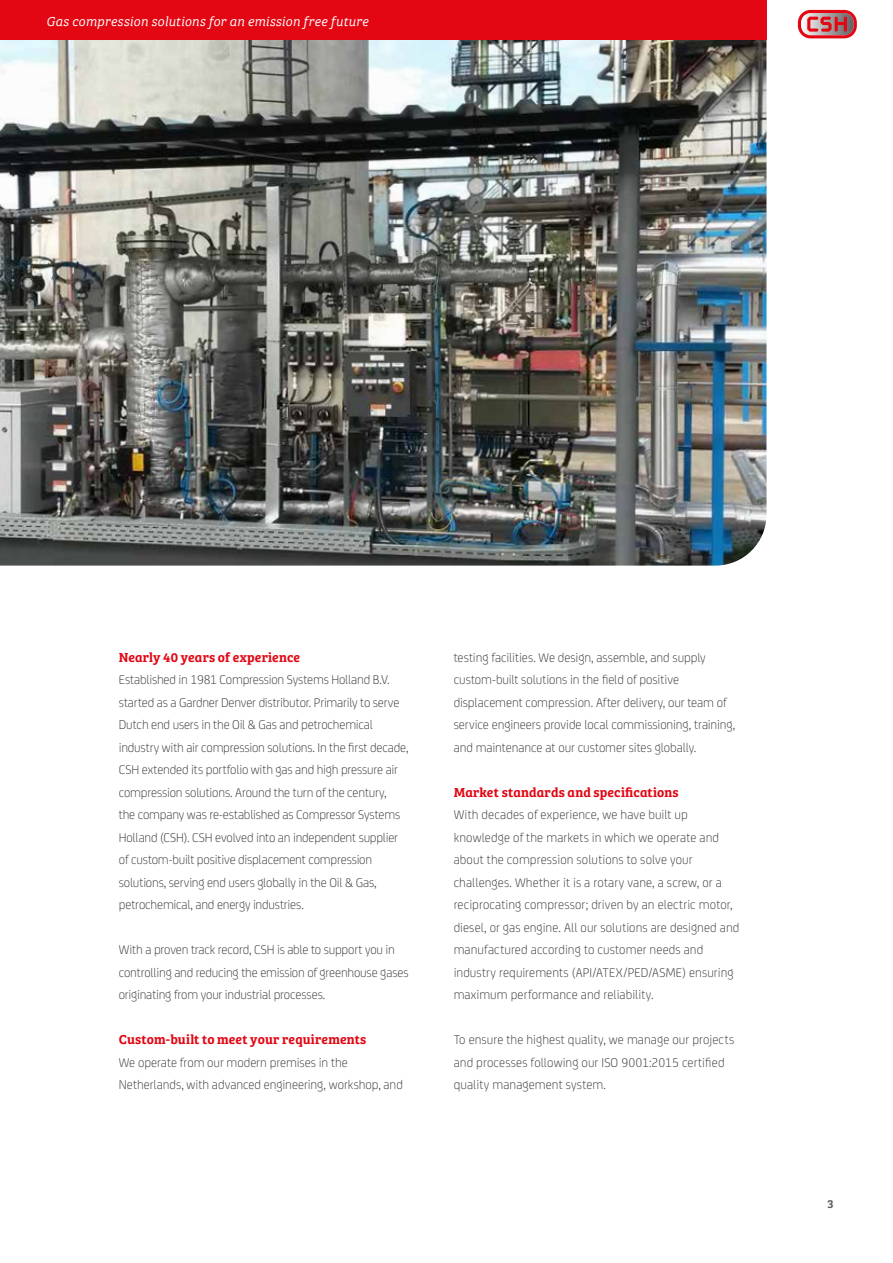
<style>
.page{position:relative;width:893px;height:1263px;background:#fff}
.page>*{position:absolute;margin:0;border:0;box-sizing:border-box;transform-origin:0 0}
.t1{font:300 13.5px/22.5px "FS Joey";letter-spacing:-.005em;color:#3c3c3b}
.t2{font:13.5px "Bree Serif Sb";letter-spacing:.01em;color:#e30613}
.t3{font:italic 13.5px "Bree Serif Lt";letter-spacing:.01em;color:#fff}
.t4{font:12px "Bree Serif Sb";color:#605f61}
</style>
<div class="page">
<svg style="left:798px;top:10px;width:59px;height:28px;background:#cb696f"></svg>
<img style="left:0;top:40px;width:766px;height:526px">
<div style="left:0;top:0;width:766px;height:40px;background:#e30613"></div>
<p class="t3" style="left:46px;top:11px;width:324px">Gas compression solutions for an emission free future</p>
<p class="t2" style="left:119px;top:647px;width:183px">Nearly 40 years of experience</p>
<p class="t1" style="left:119px;top:667px;width:291px">Established in 1981 Compression Systems Holland B.V. started as a Gardner Denver distributor. Primarily to serve Dutch end users in the Oil &amp; Gas and petrochemical industry with air compression solutions. In the first decade, CSH extended its portfolio with gas and high pressure air compression solutions. Around the turn of the century,<br>the company was re-established as Compressor Systems Holland (CSH). CSH evolved into an independent supplier of custom-built positive displacement compression solutions, serving end users globally in the Oil &amp; Gas, petrochemical, and energy industries.</p>
<p class="t1" style="left:119px;top:938px;width:291px">With a proven track record, CSH is able to support you in controlling and reducing the emission of greenhouse gases originating from your industrial processes.</p>
<p class="t2" style="left:119px;top:1029px;width:249px">Custom-built to meet your requirements</p>
<p class="t1" style="left:119px;top:1050px;width:286px">We operate from our modern premises in the<br>Netherlands, with advanced engineering, workshop, and</p>
<p class="t1" style="left:454px;top:645px;width:283px">testing facilities. We design, assemble, and supply custom-built solutions in the field of positive displacement compression. After delivery, our team of service engineers provide local commissioning, training, and maintenance at our customer sites globally.</p>
<p class="t2" style="left:454px;top:782px;width:227px">Market standards and specifications</p>
<p class="t1" style="left:454px;top:803px;width:287px">With decades of experience, we have built up knowledge of the markets in which we operate and about the compression solutions to solve your challenges. Whether it is a rotary vane, a screw, or a reciprocating compressor; driven by an electric motor, diesel, or gas engine. All our solutions are designed and manufactured according to customer needs and industry requirements (API/ATEX/PED/ASME) ensuring maximum performance and reliability.</p>
<p class="t1" style="left:454px;top:1028px;width:282px">To ensure the highest quality, we manage our projects and processes following our ISO 9001:2015 certified quality management system.</p>
<p class="t4" style="left:827px;top:1194px;width:8px">3</p>
</div>
